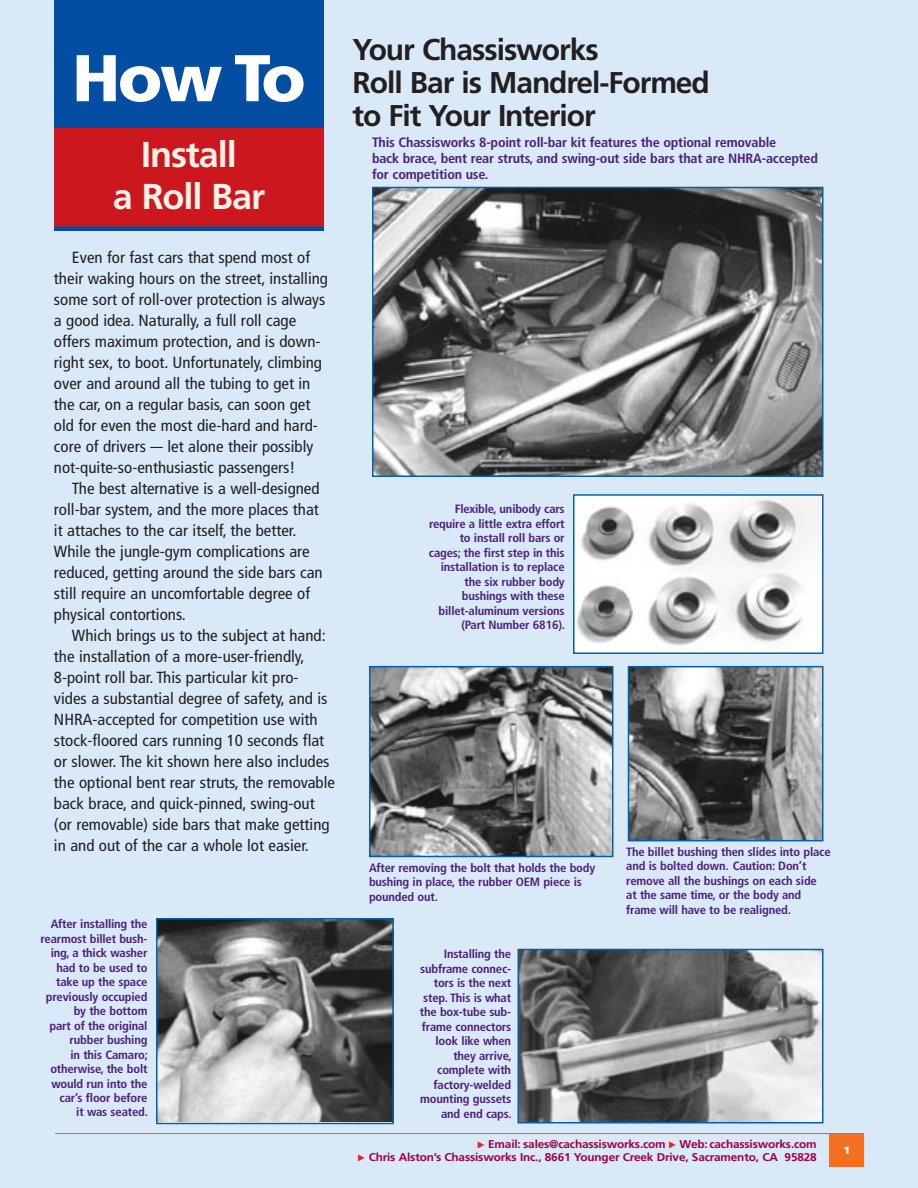
<style>
.page{position:relative;width:918px;height:1188px;background:#d9e9f7}
.page>*{position:absolute;margin:0;border:0;box-sizing:border-box;transform-origin:0 0}
.t1{font:900 66px "Frutiger LT Std";color:#fff}
.t2{font:700 36px/42px "Frutiger LT Std";letter-spacing:-.03em;color:#fef2e9;text-align:center}
.HowToSub{font:700 30px "Frutiger LT Std";letter-spacing:-.035em;color:#231f20}
.HowToPara{font:condensed 16.2px/21px "Frutiger LT Std";color:#231f20;scale:1.05 1}
.HowToCaption5{font:700 condensed 13.5px/16.2px "Frutiger LT Std";letter-spacing:-.015em;color:#4d207a;scale:1.05 1}
.HowToCaption5Right{font:700 condensed 12px/14.4px "Frutiger LT Std";letter-spacing:-.015em;color:#4d207a;text-align:right;scale:1.05 1}
.HowToCaption5-2{font:700 condensed 12px/14.4px "Frutiger LT Std";letter-spacing:-.015em;color:#4d207a;scale:1.05 1}
.Footer_row_1_right{font:700 11.25px "Frutiger LT Std";letter-spacing:-.015em;color:#9e0044;scale:1.05 1}
.t3{font:900 10.5px "Frutiger LT Std";color:#fff;scale:1.05 1}
</style>
<div class="page">
<hr style="left:55px;top:1133px;width:809px;height:1px;background:#808285">
<div style="left:830px;top:1134px;width:34px;height:32px;background:#f37021"></div>
<img style="left:375px;top:190px;width:446px;height:284px">
<div style="left:372px;top:187px;width:452px;height:290px;border:2px solid #0060af"></div>
<img style="left:372px;top:669px;width:239px;height:185px">
<div style="left:369px;top:666px;width:245px;height:191px;border:2px solid #0060af"></div>
<img style="left:631px;top:669px;width:190px;height:169px">
<div style="left:628px;top:666px;width:196px;height:175px;border:2px solid #0060af"></div>
<img style="left:159px;top:921px;width:232px;height:200px">
<div style="left:156px;top:918px;width:238px;height:206px;border:2px solid #0060af"></div>
<img style="left:521px;top:952px;width:300px;height:168px">
<div style="left:518px;top:949px;width:306px;height:174px;border:2px solid #0060af"></div>
<img style="left:576px;top:497px;width:244px;height:154px">
<div style="left:573px;top:494px;width:251px;height:160px;border:2px solid #0060af"></div>
<div style="left:54px;top:127px;width:270px;height:101px;background:#cc171e"></div>
<div style="left:54px;top:0;width:270px;height:128px;background:#034ea2"></div>
<div style="left:54px;top:226px;width:270px;height:5px;background:#034ea2"></div>
<p class="t1" style="left:72px;top:38px;width:235px">How To</p>
<p class="t2" style="left:113px;top:134px;width:154px">Install<br>a Roll Bar</p>
<p class="HowToPara" style="left:54px;top:247px;width:263px;text-indent:18px">Even for fast cars that spend most of their waking hours on the street, installing some sort of roll-over protection is always a good idea. Naturally, a full roll cage offers maximum protection, and is down&shy;right sex, to boot. Unfortunately, climbing over and around all the tubing to get in the car, on a regular basis, can soon get old for even the most die-hard and hard&shy;core of drivers – let alone their possibly not-quite-so-enthusiastic passengers!</p>
<p class="HowToPara" style="left:54px;top:478px;width:257px;text-indent:18px">The best alternative is a well-designed roll-bar system, and the more places that it attaches to the car itself, the better.<br>While the jungle-gym complications are reduced, getting around the side bars can still require an uncomfortable degree of physical contortions.</p>
<p class="HowToPara" style="left:54px;top:625px;width:269px;text-indent:18px">Which brings us to the subject at hand: the installation of a more-user-friendly, 8-point roll bar. This particular kit pro&shy;vides a substantial degree of safety, and is NHRA-accepted for competition use with stock-floored cars running 10 seconds flat or slower. The kit shown here also includes the optional bent rear struts, the removable back brace, and quick-pinned, swing-out (or removable) side bars that make getting in and out of the car a whole lot easier.</p>
<p class="HowToCaption5Right" style="left:40px;top:917px;width:104px">After installing the rearmost billet bush&shy;ing, a thick washer had to be used to take up the space previously occupied by the bottom<br>part of the original rubber bushing<br>in this Camaro; otherwise, the bolt would run into the car’s floor before<br>it was seated.</p>
<p class="HowToSub" style="left:352px;top:31px;width:248px">Your Chassisworks</p>
<p class="HowToSub" style="left:352px;top:64px;width:359px">Roll Bar is Mandrel-Formed</p>
<p class="HowToSub" style="left:352px;top:97px;width:245px">to Fit Your Interior</p>
<p class="HowToCaption5" style="left:372px;top:134px;width:426px">This Chassisworks 8-point roll-bar kit features the optional removable<br>back brace, bent rear struts, and swing-out side bars that are NHRA-accepted for competition use.</p>
<p class="HowToCaption5Right" style="left:429px;top:502px;width:131px">Flexible, unibody cars require a little extra effort to install roll bars or cages; the first step in this installation is to replace the six rubber body bushings with these billet-aluminum versions (Part Number 6816).</p>
<p class="HowToCaption5-2" style="left:369px;top:860px;width:217px">After removing the bolt that holds the body bushing in place, the rubber OEM piece is pounded out.</p>
<p class="HowToCaption5Right" style="left:420px;top:947px;width:89px">Installing the subframe connec&shy;tors is the next step. This is what the box-tube sub&shy;frame connectors look like when they arrive, complete with factory-welded mounting gussets and end caps.</p>
<p class="HowToCaption5-2" style="left:626px;top:844px;width:196px">The billet bushing then slides into place and is bolted down. Caution: Don’t remove all the bushings on each side<br>at the same time, or the body and frame will have to be realigned.</p>
<p class="Footer_row_1_right" style="left:488px;top:1137px;width:314px">Email: sales@cachassisworks.com Web: cachassisworks.com</p>
<p class="Footer_row_1_right" style="left:369px;top:1151px;width:428px">Chris Alston’s Chassisworks Inc., 8661 Younger Creek Drive, Sacramento, CA 95828</p>
<p class="t3" style="left:844px;top:1144px;width:8px">1</p>
</div>
